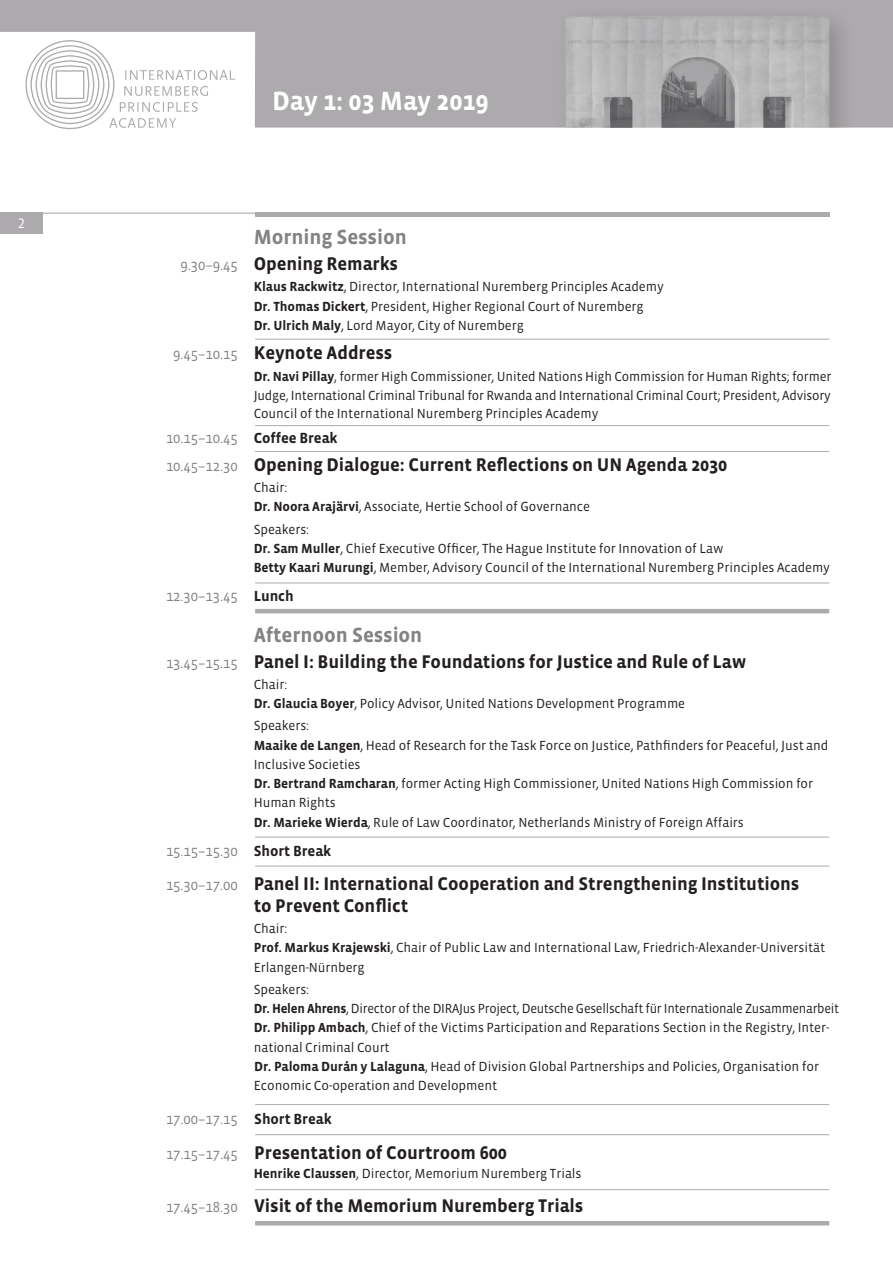
<style>
.page{position:relative;width:893px;height:1263px;background:#fff}
.page>*{position:absolute;margin:0;border:0;box-sizing:border-box;transform-origin:0 0}
.t1{font:700 27px "Vista Sans OT";letter-spacing:-.005em;color:#fff}
.t2{font:700 21px "Vista Sans OT";letter-spacing:-.005em;color:#848282}
.t3{font:700 18.75px/21.5px "Vista Sans OT";letter-spacing:-.005em;color:#231f20}
.t4{font:15px "Vista Sans OT";letter-spacing:-.005em;color:#848282}
.t5{font:14.25px "Vista Sans OT";color:#fff}
.t6{font:13.5px/19.2px "Vista Sans OT";letter-spacing:-.005em;color:#231f20}
.s1{font-weight:400;font-size:15px;color:#848282}
.s2{font-weight:700}
.s3{font-weight:700;color:#231f20}
</style>
<div class="page">
<hr style="left:0;top:213px;width:829px;height:1px;background:#acaaac">
<hr style="left:255px;top:213px;width:574px;height:4px;background:#acaaac">
<div style="left:0;top:213px;width:43px;height:21px;background:#acaaac"></div>
<svg style="left:0;top:0;width:893px;height:128px;background:#b5b3b5"></svg>
<svg style="left:26px;top:40px;width:209px;height:89px"></svg>
<hr style="left:255px;top:339px;width:574px;height:1px;background:#acaaac">
<hr style="left:255px;top:425px;width:574px;height:1px;background:#acaaac">
<hr style="left:255px;top:837px;width:574px;height:1px;background:#acaaac">
<hr style="left:255px;top:1104px;width:574px;height:1px;background:#acaaac">
<hr style="left:255px;top:1221px;width:574px;height:4px;background:#acaaac">
<hr style="left:255px;top:451px;width:574px;height:1px;background:#acaaac">
<hr style="left:255px;top:866px;width:574px;height:1px;background:#acaaac">
<hr style="left:255px;top:1134px;width:574px;height:1px;background:#acaaac">
<hr style="left:255px;top:1189px;width:574px;height:1px;background:#acaaac">
<hr style="left:255px;top:583px;width:574px;height:1px;background:#acaaac">
<hr style="left:255px;top:609px;width:574px;height:4px;background:#acaaac">
<img style="left:557px;top:0;width:279px;height:4px">
<div style="left:553px;top:4px;width:311px;height:124px;background:#231f20;opacity:.3"></div>
<p class="t5" style="left:18px;top:216px;width:9px">2</p>
<h1 class="t1" style="left:272px;top:87px;width:218px">Day 1: 03 May 2019</h1>
<h2 class="t2" style="left:254px;top:226px;width:155px">Morning Session</h2>
<h3 class="t3" style="left:181px;top:253px;width:219px"><span class="s1">9.30–9.45</span> Opening Remarks</h3>
<p class="t6" style="left:254px;top:277px;width:411px"><span class="s2">Klaus Rackwitz</span>, Director, International Nuremberg Principles Academy<br><span class="s2">Dr. Thomas Dickert</span>, President, Higher Regional Court of Nuremberg<br><span class="s2">Dr. Ulrich Maly</span>, Lord Mayor, City of Nuremberg</p>
<h3 class="t3" style="left:173px;top:342px;width:221px"><span class="s1">9.45–10.15</span> Keynote Address</h3>
<p class="t6" style="left:254px;top:368px;width:579px;line-height:18.5px;text-align:justify"><span class="s2">Dr. Navi Pillay</span>, former High Commissioner, United Nations High Commission for Human Rights; former Judge, International Criminal Tribunal for Rwanda and International Criminal Court; President, Advisory Council of the International Nuremberg Principles Academy</p>
<p class="t4" style="left:166px;top:430px;width:173px">10.15–10.45 <span class="s3">Coffee Break</span></p>
<h3 class="t3" style="left:166px;top:454px;width:563px"><span class="s1">10.45–12.30</span> Opening Dialogue: Current Reflections on UN Agenda 2030</h3>
<p class="t6" style="left:254px;top:478px;width:338px">Chair:<br><span class="s2">Dr. Noora Arajärvi</span>, Associate, Hertie School of Governance</p>
<p class="t6" style="left:254px;top:520px;width:578px">Speakers:<br><span class="s2">Dr. Sam Muller</span>, Chief Executive Officer, The Hague Institute for Innovation of Law<br><span class="s2">Betty Kaari Murungi</span>, Member, Advisory Council of the International Nuremberg Principles Academy</p>
<p class="t4" style="left:166px;top:588px;width:129px">12.30–13.45 <span class="s3">Lunch</span></p>
<h2 class="t2" style="left:254px;top:624px;width:170px">Afternoon Session</h2>
<h3 class="t3" style="left:166px;top:651px;width:582px"><span class="s1">13.45–15.15</span> Panel I: Building the Foundations for Justice and Rule of Law</h3>
<p class="t6" style="left:254px;top:675px;width:433px">Chair:<br><span class="s2">Dr. Glaucia Boyer</span>, Policy Advisor, United Nations Development Programme</p>
<p class="t6" style="left:254px;top:716px;width:576px">Speakers:<br><span class="s2">Maaike de Langen</span>, Head of Research for the Task Force on Justice, Pathfinders for Peaceful, Just and Inclusive Societies<br><span class="s2">Dr. Bertrand Ramcharan</span>, former Acting High Commissioner, United Nations High Commission for Human Rights<br><span class="s2">Dr. Marieke Wierda</span>, Rule of Law Coordinator, Netherlands Ministry of Foreign Affairs</p>
<p class="t4" style="left:166px;top:843px;width:167px">15.15–15.30 <span class="s3">Short Break</span></p>
<h3 class="t3" style="left:254px;top:874px;width:547px;text-indent:-88px"><span class="s1">15.30–17.00</span> Panel II: International Cooperation and Strengthening Institutions to Prevent Conflict</h3>
<p class="t6" style="left:254px;top:919px;width:573px">Chair:<br><span class="s2">Prof. Markus Krajewski</span>, Chair of Public Law and International Law, Friedrich-Alexander-Universität<br>Erlangen-Nürnberg</p>
<p class="t6" style="left:254px;top:980px;width:587px">Speakers:<br><span class="s2">Dr. Helen Ahrens</span>, Director of the DIRAJus Project, Deutsche Gesellschaft für Internationale Zusammenarbeit <span class="s2">Dr. Philipp Ambach</span>, Chief of the Victims Participation and Reparations Section in the Registry, Inter&shy;national Criminal Court<br><span class="s2">Dr. Paloma Durán y Lalaguna</span>, Head of Division Global Partnerships and Policies, Organisation for Economic Co-operation and Development</p>
<p class="t4" style="left:166px;top:1111px;width:167px">17.00–17.15 <span class="s3">Short Break</span></p>
<h3 class="t3" style="left:166px;top:1142px;width:342px"><span class="s1">17.15–17.45</span> Presentation of Courtroom 600</h3>
<p class="t6" style="left:254px;top:1164px;width:329px"><span class="s2">Henrike Claussen</span>, Director, Memorium Nuremberg Trials</p>
<h3 class="t3" style="left:166px;top:1195px;width:419px"><span class="s1">17.45–18.30</span> Visit of the Memorium Nuremberg Trials</h3>
</div>
